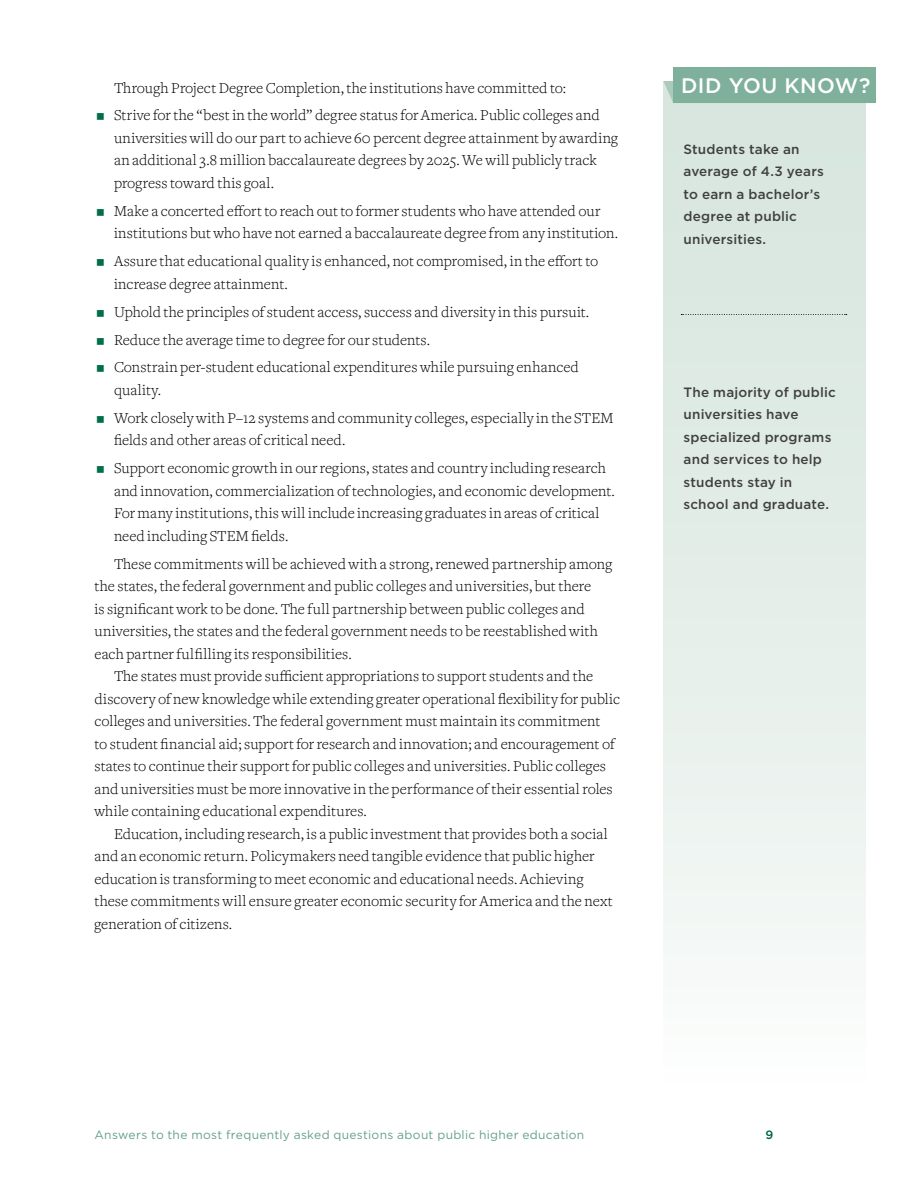
<style>
.page{position:relative;width:918px;height:1188px;background:#fff}
.page>*{position:absolute;margin:0;border:0;box-sizing:border-box;transform-origin:0 0}
.t1{font:500 21px "Gotham";color:#fff}
.t2{font:300 15.75px/22.5px "Freight Text";letter-spacing:.005em;color:#000}
.t3{font:500 13.5px/22.5px "Gotham";letter-spacing:.01em;color:#414042}
.t4{font:12px "Gotham";letter-spacing:.025em;color:#64a187}
.t5{font:500 12px "Gotham";color:#00653b}
</style>
<div class="page">
<div style="left:663px;top:81px;width:203px;height:1013px;background:linear-gradient(to bottom,#d3e3db,#f9fbfa)"></div>
<svg style="left:663px;top:81px;width:11px;height:22px"></svg>
<div style="left:674px;top:68px;width:202px;height:35px;background:#7fb09b"></div>
<svg style="left:681px;top:314px;width:166px;height:1px"></svg>
<p class="t2" style="left:114px;top:76px;width:454px">Through Project Degree Completion, the institutions have committed to:</p>
<h1 class="t1" style="left:681px;top:74px;width:191px">Did you know?</h1>
<p class="t2" style="left:114px;top:104px;width:506px">Strive for the “best in the world” degree status for America. Public colleges and universities will do our part to achieve 60 percent degree attainment by awarding an additional 3.8 million baccalaureate degrees by 2025. We will publicly track progress toward this goal.</p>
<p class="t2" style="left:114px;top:200px;width:506px">Make a concerted effort to reach out to former students who have attended our institutions but who have not earned a baccalaureate degree from any institution.</p>
<p class="t2" style="left:114px;top:250px;width:486px">Assure that educational quality is enhanced, not compromised, in the effort to increase degree attainment.</p>
<p class="t2" style="left:114px;top:298px;width:477px;line-height:27.9px">Uphold the principles of student access, success and diversity in this pursuit.<br>Reduce the average time to degree for our students.<br>Constrain per-student educational expenditures while pursuing enhanced</p>
<p class="t2" style="left:114px;top:376px;width:501px;line-height:27.9px">quality.<br>Work closely with P–12 systems and community colleges, especially in the STEM</p>
<p class="t2" style="left:114px;top:426px;width:494px;line-height:27.9px">fields and other areas of critical need.<br>Support economic growth in our regions, states and country including research</p>
<p class="t2" style="left:114px;top:480px;width:502px">and innovation, commercialization of technologies, and economic development.<br>For many institutions, this will include increasing graduates in areas of critical need including STEM fields.</p>
<p class="t2" style="left:95px;top:552px;width:519px;text-indent:19px">These commitments will be achieved with a strong, renewed partnership among the states, the federal government and public colleges and universities, but there<br>is significant work to be done. The full partnership between public colleges and universities, the states and the federal government needs to be reestablished with each partner fulfilling its responsibilities.</p>
<p class="t2" style="left:95px;top:665px;width:527px;text-indent:19px">The states must provide sufficient appropriations to support students and the discovery of new knowledge while extending greater operational flexibility for public colleges and universities. The federal government must maintain its commitment<br>to student financial aid; support for research and innovation; and encouragement of states to continue their support for public colleges and universities. Public colleges and universities must be more innovative in the performance of their essential roles while containing educational expenditures.</p>
<p class="t2" style="left:95px;top:823px;width:520px;text-indent:19px">Education, including research, is a public investment that provides both a social and an economic return. Policymakers need tangible evidence that public higher education is transforming to meet economic and educational needs. Achieving these commitments will ensure greater economic security for America and the next generation of citizens.</p>
<p class="t3" style="left:684px;top:137px;width:142px">Students take an average of 4.3 years to earn a bachelor’s degree at public universities.</p>
<p class="t3" style="left:684px;top:380px;width:154px">The majority of public universities have specialized programs and services to help students stay in school and graduate.</p>
<p class="t4" style="left:94px;top:1129px;width:491px">Answers to the most frequently asked questions about public higher education</p>
<p class="t5" style="left:766px;top:1128px;width:9px">9</p>
</div>
